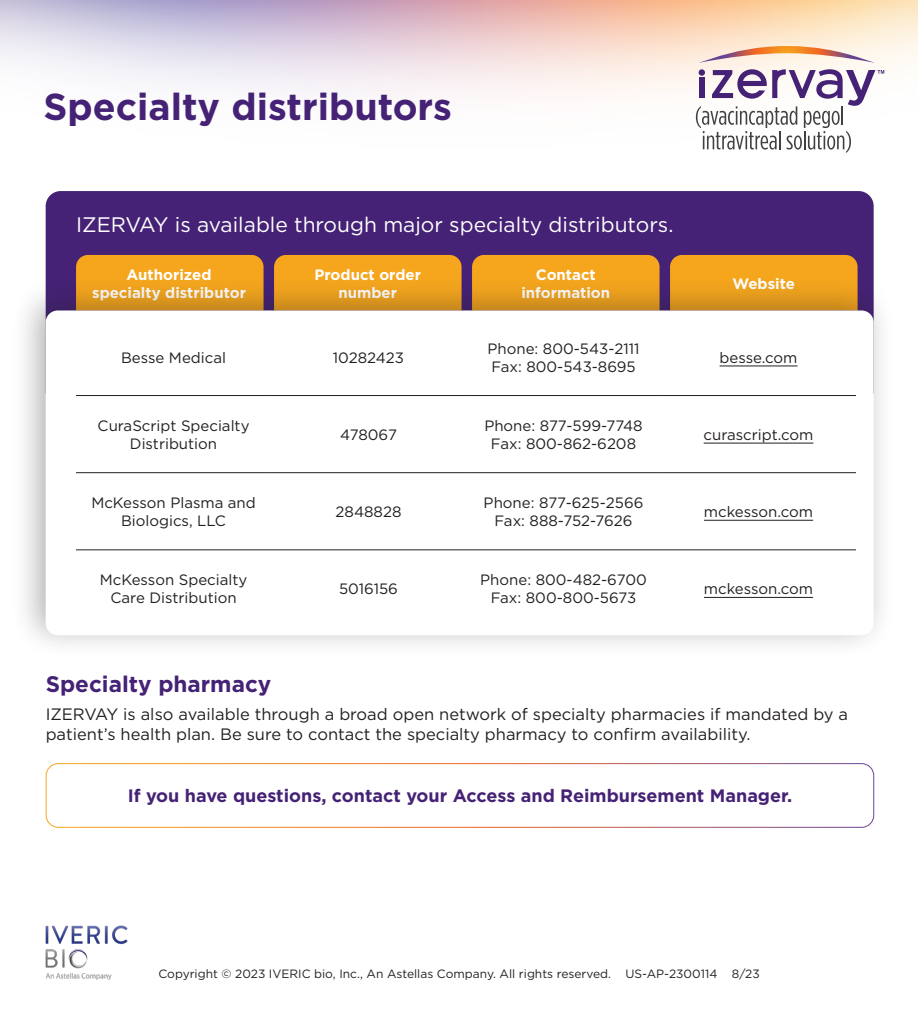
<style>
.page{position:relative;width:918px;height:1026px;background:#fff}
.page>*{position:absolute;margin:0;border:0;box-sizing:border-box;transform-origin:0 0}
.t1{font:700 37.5px "Gotham";color:#452275}
.t2{font:700 22.5px "Gotham";color:#452275}
.Table_headline{font:21px "Gotham";color:#fff}
.t3{font:700 18px "Gotham";color:#452275}
.t4{font:16.5px/19.8px "Gotham";color:#231f20}
.t5{font:15px/18px "Gotham";color:#231f20;text-align:center}
.t6{font:700 15px/18px "Gotham";color:#fff;text-align:center}
.t7{font:12px "Gotham";color:#231f20}
</style>
<div class="page">
<img style="left:46px;top:926px;width:82px;height:53px">
<div style="left:46px;top:763px;width:828px;height:65px;border:1px solid #fff;border-radius:12px"></div>
<div style="left:46px;top:191px;width:828px;height:85px;background:#452275"></div>
<div style="left:76px;top:255px;width:188px;height:21px;background:#f5a61d"></div>
<div style="left:274px;top:255px;width:188px;height:21px;background:#f5a61d"></div>
<div style="left:472px;top:255px;width:188px;height:21px;background:#f5a61d"></div>
<div style="left:670px;top:255px;width:188px;height:21px;background:#f5a61d"></div>
<div style="left:11px;top:276px;width:884px;height:382px;background:#231f20;opacity:.35"></div>
<div style="left:46px;top:310px;width:828px;height:325px;background:#fff;border-radius:12px"></div>
<svg style="left:696px;top:69px;width:188px;height:84px"></svg>
<svg style="left:699px;top:46px;width:176px;height:17px;background:#efcab4"></svg>
<hr style="left:76px;top:395px;width:195px;height:1px;background:#231f20">
<hr style="left:271px;top:395px;width:195px;height:1px;background:#231f20">
<hr style="left:466px;top:395px;width:195px;height:1px;background:#231f20">
<hr style="left:661px;top:395px;width:195px;height:1px;background:#231f20">
<hr style="left:76px;top:472px;width:195px;height:1px;background:#231f20">
<hr style="left:271px;top:472px;width:195px;height:1px;background:#231f20">
<hr style="left:466px;top:472px;width:195px;height:1px;background:#231f20">
<hr style="left:661px;top:472px;width:195px;height:1px;background:#231f20">
<hr style="left:76px;top:550px;width:195px;height:1px;background:#231f20">
<hr style="left:271px;top:550px;width:195px;height:1px;background:#231f20">
<hr style="left:466px;top:550px;width:195px;height:1px;background:#231f20">
<hr style="left:661px;top:550px;width:195px;height:1px;background:#231f20">
<hr style="left:720px;top:366px;width:78px;height:1px;background:#231f20">
<hr style="left:704px;top:443px;width:109px;height:1px;background:#231f20">
<hr style="left:704px;top:520px;width:109px;height:1px;background:#231f20">
<hr style="left:704px;top:597px;width:109px;height:1px;background:#231f20">
<p class="t1" style="left:44px;top:82px;width:410px">Specialty distributors</p>
<p class="Table_headline" style="left:76px;top:211px;width:599px">IZERVAY is available through major specialty distributors.</p>
<p class="t6" style="left:92px;top:265px;width:155px">Authorized specialty distributor</p>
<p class="t6" style="left:315px;top:265px;width:108px">Product order number</p>
<p class="t6" style="left:521px;top:265px;width:90px">Contact information</p>
<p class="t6" style="left:733px;top:274px;width:64px">Website</p>
<p class="t5" style="left:121px;top:348px;width:106px">Besse Medical</p>
<p class="t5" style="left:333px;top:348px;width:73px">10282423</p>
<p class="t5" style="left:488px;top:339px;width:154px;text-align:left">Phone: 800-543-2111<br>Fax: 800-543-8695</p>
<p class="t5" style="left:720px;top:348px;width:79px">besse.com</p>
<p class="t5" style="left:98px;top:416px;width:153px">CuraScript Specialty<br>Distribution</p>
<p class="t5" style="left:340px;top:425px;width:58px">478067</p>
<p class="t5" style="left:484px;top:416px;width:160px">Phone: 877-599-7748<br>Fax: 800-862-6208</p>
<p class="t5" style="left:704px;top:425px;width:111px">curascript.com</p>
<p class="t5" style="left:91px;top:494px;width:166px">McKesson Plasma and<br>Biologics, LLC</p>
<p class="t5" style="left:336px;top:503px;width:67px">2848828</p>
<p class="t5" style="left:100px;top:571px;width:149px">McKesson Specialty<br>Care Distribution</p>
<p class="t5" style="left:339px;top:580px;width:60px">5016156</p>
<p class="t5" style="left:484px;top:494px;width:161px">Phone: 877-625-2566</p>
<p class="t5" style="left:495px;top:512px;width:140px">Fax: 888-752-7626</p>
<p class="t5" style="left:480px;top:571px;width:168px">Phone: 800-482-6700</p>
<p class="t5" style="left:491px;top:589px;width:147px">Fax: 800-800-5673</p>
<p class="t5" style="left:704px;top:503px;width:111px">mckesson.com</p>
<p class="t5" style="left:704px;top:580px;width:111px">mckesson.com</p>
<p class="t2" style="left:46px;top:670px;width:227px">Specialty pharmacy</p>
<p class="t4" style="left:46px;top:704px;width:804px">IZERVAY is also available through a broad open network of specialty pharmacies if mandated by a patient’s health plan. Be sure to contact the specialty pharmacy to confirm availability.</p>
<p class="t3" style="left:128px;top:784px;width:666px">If you have questions, contact your Access and Reimbursement Manager.</p>
<p class="t7" style="left:159px;top:966px;width:603px">Copyright © 2023 IVERIC bio, Inc., An Astellas Company. All rights reserved. US-AP-2300114 8/23</p>
</div>
